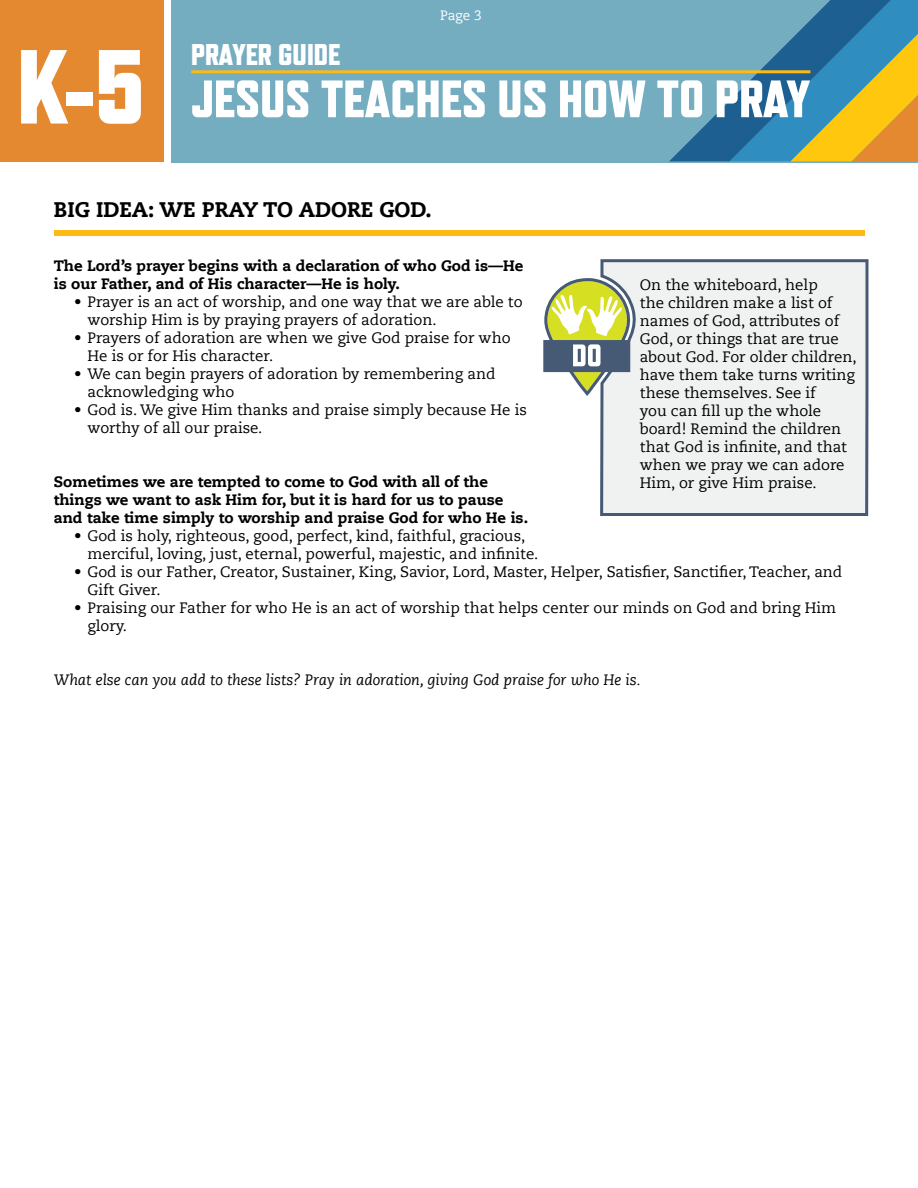
<style>
.page{position:relative;width:918px;height:1188px;background:#fff}
.page>*{position:absolute;margin:0;border:0;box-sizing:border-box;transform-origin:0 0}
.t1{font:800 52.5px "Refrigerator Deluxe";color:#fff}
.t2{font:800 30px "Refrigerator Deluxe";color:#fff}
.t3{font:800 21px "Caecilia LT Std";color:#000}
.t4{font:15px/18px "Caecilia LT Std";color:#000}
.t5{font:800 15px/18px "Caecilia LT Std";color:#000}
.t6{font:italic 15px "Caecilia LT Std";color:#000}
.t7{font:13.5px "Caecilia LT Std";color:#fff}
.s1{font-size:105px}
</style>
<div class="page">
<div style="left:171px;top:0;width:747px;height:162px;background:#74acc0"></div>
<svg style="left:669px;top:0;width:249px;height:161px"></svg>
<hr style="left:191px;top:70px;width:619px;height:3px;background:#fdba16">
<div style="left:0;top:0;width:164px;height:162px;background:#e4892f"></div>
<div style="left:54px;top:231px;width:810px;height:5px;background:#fdba16"></div>
<div style="left:600px;top:259px;width:269px;height:257px;background:#f0f1f1"></div>
<svg style="left:543px;top:278px;width:88px;height:118px"></svg>
<p class="t7" style="left:440px;top:8px;width:43px">Page 3</p>
<h2 class="t2" style="left:191px;top:36px;width:151px">PRAYER GUIDE</h2>
<h1 class="t1" style="left:17px;top:68px;width:795px"><span class="s1">K-5</span> JESUS TEACHES US HOW TO PRAY</h1>
<h3 class="t3" style="left:54px;top:197px;width:380px">BIG IDEA: WE PRAY TO ADORE GOD.</h3>
<p class="t5" style="left:54px;top:257px;width:471px">The Lord’s prayer begins with a declaration of who God is—He is our Father, and of His character—He is holy.</p>
<p class="t4" style="left:88px;top:293px;width:437px;text-indent:-14px">• Prayer is an act of worship, and one way that we are able to worship Him is by praying prayers of adoration.</p>
<p class="t4" style="left:88px;top:329px;width:425px;text-indent:-14px">• Prayers of adoration are when we give God praise for who<br>He is or for His character.</p>
<p class="t4" style="left:88px;top:365px;width:409px;text-indent:-14px">• We can begin prayers of adoration by remembering and acknowledging who</p>
<p class="t4" style="left:88px;top:401px;width:441px;text-indent:-14px">• God is. We give Him thanks and praise simply because He is worthy of all our praise.</p>
<p class="t5" style="left:54px;top:473px;width:476px">Sometimes we are tempted to come to God with all of the things we want to ask Him for, but it is hard for us to pause and take time simply to worship and praise God for who He is.</p>
<p class="t4" style="left:88px;top:527px;width:452px;text-indent:-14px">• God is holy, righteous, good, perfect, kind, faithful, gracious, merciful, loving, just, eternal, powerful, majestic, and infinite.</p>
<p class="t4" style="left:88px;top:563px;width:756px;text-indent:-14px">• God is our Father, Creator, Sustainer, King, Savior, Lord, Master, Helper, Satisfier, Sanctifier, Teacher, and<br>Gift Giver.</p>
<p class="t4" style="left:88px;top:599px;width:750px;text-indent:-14px">• Praising our Father for who He is an act of worship that helps center our minds on God and bring Him glory.</p>
<p class="t6" style="left:54px;top:671px;width:588px">What else can you add to these lists? Pray in adoration, giving God praise for who He is.</p>
<p class="t4" style="left:640px;top:276px;width:218px">On the whiteboard, help<br>the children make a list of names of God, attributes of<br>God, or things that are true about God. For older children, have them take turns writing these themselves. See if<br>you can fill up the whole board! Remind the children that God is infinite, and that when we pray we can adore<br>Him, or give Him praise.</p>
</div>
